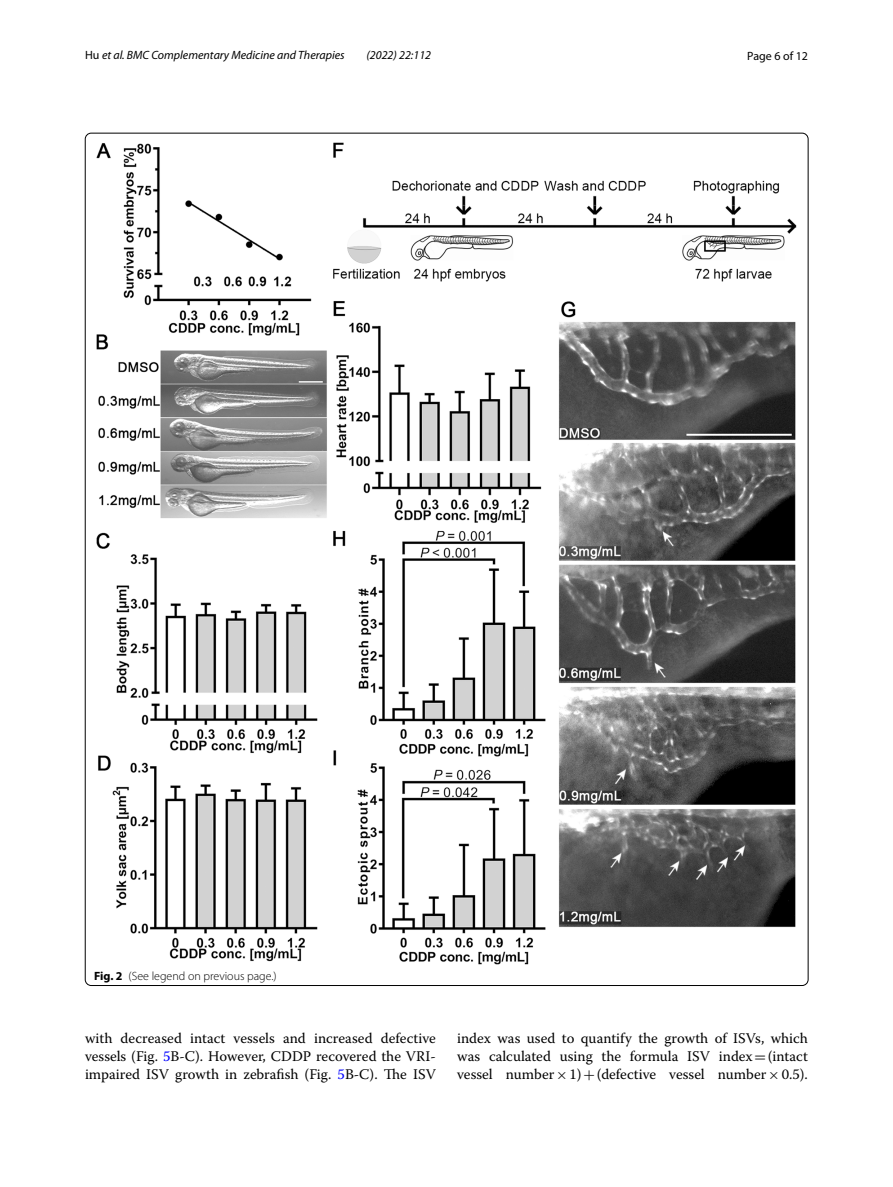
<style>
.page{position:relative;width:893px;height:1187px;background:#fff}
.page>*{position:absolute;margin:0;border:0;box-sizing:border-box;transform-origin:0 0}
.t1{font:14.7px/18px "Warnock Pro";color:#000;text-align:justify}
.t2{font:italic 12px "Myriad Pro";color:#000}
.t3{font:300 12px "Myriad Pro";color:#000}
.t4{font:12px "Myriad Pro";color:#000}
.s1{font-style:normal}
.s2{font-weight:700}
.s3{color:#00f}
.s4{font-family:"MTSY"}
</style>
<div class="page">
<img style="left:96px;top:142px;width:701px;height:822px">
<p class="t2" style="left:85px;top:48px;width:261px"><span class="s1">Hu</span> et al. BMC Complementary Medicine and Therapies</p>
<p class="t2" style="left:366px;top:48px;width:66px">(2022) 22:112</p>
<p class="t4" style="left:747px;top:48px;width:62px">Page 6 of 12</p>
<p class="t3" style="left:94px;top:968px;width:184px"><span class="s2">Fig. 2</span> (See legend on previous page.)</p>
<p class="t1" style="left:85px;top:1029px;width:352px">with decreased intact vessels and increased defective vessels (Fig. <span class="s3">5</span>B-C). However, CDDP recovered the VRI&shy;impaired ISV growth in zebrafish (Fig. <span class="s3">5</span>B-C). The ISV</p>
<p class="t1" style="left:457px;top:1029px;width:352px">index was used to quantify the growth of ISVs, which was calculated using the formula ISV index<span class="s4">=</span>(intact vessel number<span class="s4">×</span>1)<span class="s4">+</span>(defective vessel number<span class="s4">×</span>0.5).</p>
</div>
